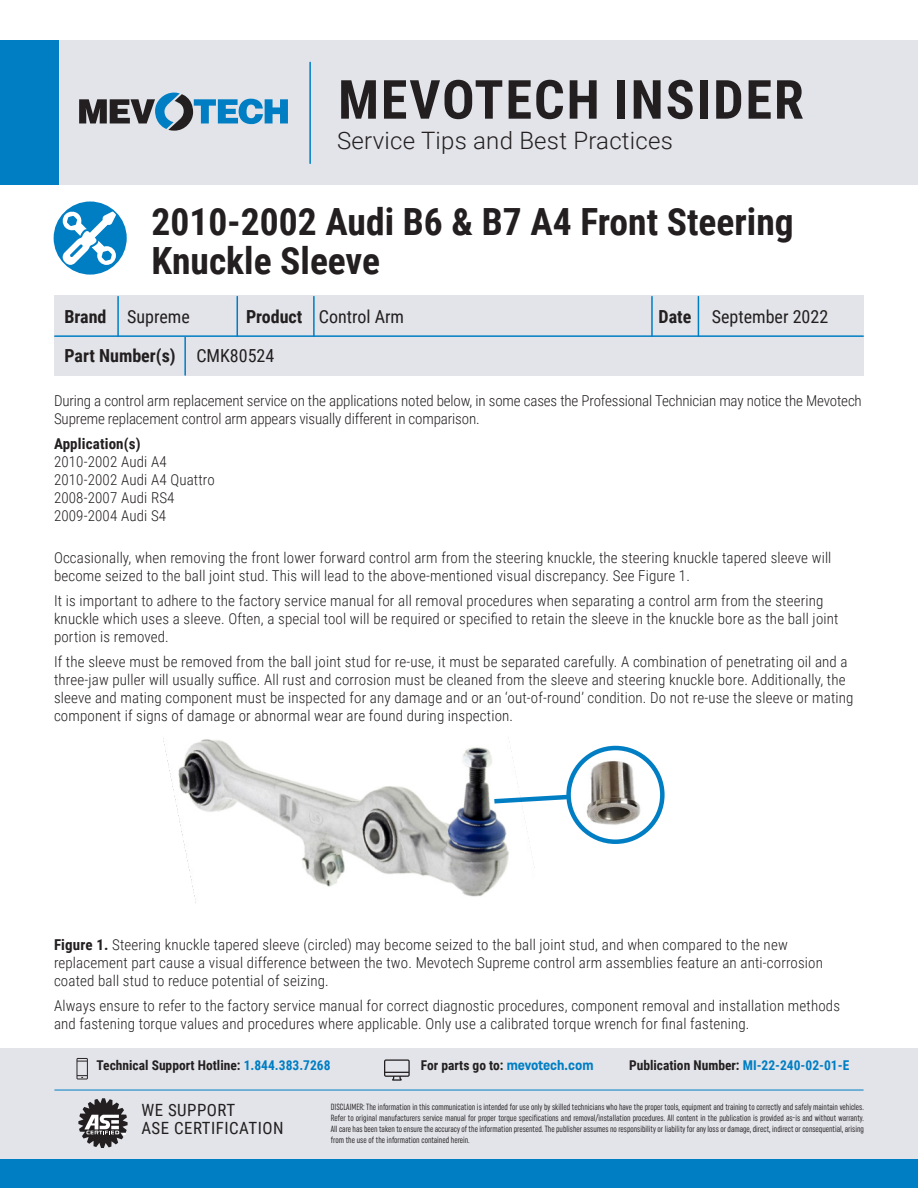
<style>
.page{position:relative;width:918px;height:1188px;background:#fff}
.page>*{position:absolute;margin:0;border:0;box-sizing:border-box;transform-origin:0 0}
.t1{font:700 54px "Roboto Condensed";letter-spacing:.035em;color:#231f20}
.t2{font:700 37.5px/39px "Roboto Condensed";color:#231f20}
.t3{font:300 24px "Roboto";letter-spacing:.01em;color:#231f20}
.t4{font:18px "Roboto Condensed";color:#231f20}
.t5{font:700 18px "Roboto Condensed";color:#231f20}
.t6{font:16.8px "Roboto Condensed";letter-spacing:.03em;color:#231f20}
.Basic_Body{font:300 15px/18px "Roboto Condensed";letter-spacing:.01em;color:#231f20}
.Basic_Body-2{font:300 15px/18px "Roboto Condensed";letter-spacing:-.01em;color:#231f20}
.t7{font:700 13.5px "Roboto Condensed";color:#231f20}
.t8{font:extra-condensed 9px/10.8px "Uniform";color:#231f20;text-align:justify}
.s1{font-weight:700}
.s2{font-weight:400}
.s3{color:#007ec4}
.s4{font-family:"Uniform Condensed";font-size:14.25px;color:#007ec4}
</style>
<div class="page">
<div style="left:54px;top:296px;width:810px;height:80px;background:#e2e4e9"></div>
<hr style="left:237px;top:297px;width:1px;height:39px;background:#007ec4">
<hr style="left:651px;top:297px;width:2px;height:39px;background:#007ec4">
<hr style="left:313px;top:297px;width:2px;height:39px;background:#007ec4">
<hr style="left:698px;top:297px;width:1px;height:39px;background:#007ec4">
<hr style="left:117px;top:297px;width:2px;height:39px;background:#007ec4">
<hr style="left:55px;top:335px;width:808px;height:2px;background:#007ec4">
<hr style="left:184px;top:337px;width:2px;height:38px;background:#007ec4">
<div style="left:0;top:1049px;width:918px;height:139px;background:#e2e4e9"></div>
<div style="left:0;top:1160px;width:918px;height:28px;background:#007ec4"></div>
<svg style="left:78px;top:1098px;width:50px;height:50px"></svg>
<svg style="left:76px;top:1058px;width:12px;height:21px"></svg>
<svg style="left:384px;top:1059px;width:26px;height:22px"></svg>
<hr style="left:55px;top:1090px;width:808px;height:1px;background:#007ec4">
<div style="left:49px;top:40px;width:869px;height:145px;background:#e2e4e9"></div>
<div style="left:0;top:40px;width:59px;height:145px;background:#007ec4"></div>
<svg style="left:79px;top:93px;width:209px;height:38px"></svg>
<hr style="left:309px;top:62px;width:2px;height:101px;background:#007ec4">
<div style="left:54px;top:202px;width:73px;height:73px;background:#007ec4;border-radius:50%"></div>
<svg style="left:62px;top:211px;width:54px;height:54px"></svg>
<img style="left:163px;top:738px;width:371px;height:165px">
<img style="left:566px;top:751px;width:99px;height:86px">
<div style="left:566px;top:746px;width:99px;height:98px;border:4px solid #007ec4;border-radius:50%"></div>
<svg style="left:490px;top:792px;width:83px;height:14px"></svg>
<p class="t1" style="left:338px;top:62px;width:467px">MEVOTECH INSIDER</p>
<p class="t3" style="left:337px;top:123px;width:337px">Service Tips and Best Practices</p>
<p class="t2" style="left:151px;top:201px;width:644px">2010-2002 Audi B6 &amp; B7 A4 Front Steering<br>Knuckle Sleeve</p>
<p class="t4" style="left:64px;top:304px;width:127px"><span class="s1">Brand</span> Supreme</p>
<p class="t4" style="left:246px;top:304px;width:160px"><span class="s1">Product</span> Control Arm</p>
<p class="t4" style="left:658px;top:304px;width:171px"><span class="s1">Date</span> September 2022</p>
<p class="t5" style="left:64px;top:343px;width:211px">Part Number(s) <span class="s2">CMK80524</span></p>
<p class="Basic_Body-2" style="left:54px;top:391px;width:809px">During a control arm replacement service on the applications noted below, in some cases the Professional Technician may notice the Mevotech<br>Supreme replacement control arm appears visually different in comparison.</p>
<p class="Basic_Body" style="left:54px;top:434px;width:162px"><span class="s1">Application(s)<br></span>2010-2002 Audi A4<br>2010-2002 Audi A4 Quattro<br>2008-2007 Audi RS4<br>2009-2004 Audi S4</p>
<p class="Basic_Body" style="left:54px;top:548px;width:779px">Occasionally, when removing the front lower forward control arm from the steering knuckle, the steering knuckle tapered sleeve will become seized to the ball joint stud. This will lead to the above-mentioned visual discrepancy. See Figure 1.</p>
<p class="Basic_Body" style="left:54px;top:591px;width:786px">It is important to adhere to the factory service manual for all removal procedures when separating a control arm from the steering knuckle which uses a sleeve. Often, a special tool will be required or specified to retain the sleeve in the knuckle bore as the ball joint portion is removed.</p>
<p class="Basic_Body" style="left:54px;top:652px;width:801px">If the sleeve must be removed from the ball joint stud for re-use, it must be separated carefully. A combination of penetrating oil and a three-jaw puller will usually suffice. All rust and corrosion must be cleaned from the sleeve and steering knuckle bore. Additionally, the sleeve and mating component must be inspected for any damage and or an ‘out-of-round’ condition. Do not re-use the sleeve or mating component if signs of damage or abnormal wear are found during inspection.</p>
<p class="Basic_Body" style="left:54px;top:935px;width:770px"><span class="s1">Figure 1.</span> Steering knuckle tapered sleeve (circled) may become seized to the ball joint stud, and when compared to the new replacement part cause a visual difference between the two. Mevotech Supreme control arm assemblies feature an anti-corrosion coated ball stud to reduce potential of seizing.</p>
<p class="Basic_Body" style="left:54px;top:996px;width:788px">Always ensure to refer to the factory service manual for correct diagnostic procedures, component removal and installation methods and fastening torque values and procedures where applicable. Only use a calibrated torque wrench for final fastening.</p>
<p class="t7" style="left:97px;top:1055px;width:236px">Technical Support Hotline: <span class="s3">1.844.383.7268</span></p>
<p class="t7" style="left:421px;top:1055px;width:174px">For parts go to: <span class="s4">mevotech.com</span></p>
<p class="t7" style="left:629px;top:1055px;width:222px">Publication Number: <span class="s3">MI-22-240-02-01-E</span></p>
<p class="t6" style="left:141px;top:1098px;width:95px">WE SUPPORT</p>
<p class="t6" style="left:141px;top:1116px;width:144px">ASE CERTIFICATION</p>
<p class="t8" style="left:331px;top:1102px;width:535px">DISCLAIMER: The information in this communication is intended for use only by skilled technicians who have the proper tools, equipment and training to correctly and safely maintain vehicles.<br>Refer to original manufacturers service manual for proper torque specifications and removal/installation procedures. All content in the publication is provided as-is and without warranty.<br>All care has been taken to ensure the accuracy of the information presented. The publisher assumes no responsibility or liability for any loss or damage, direct, indirect or consequential, arising from the use of the information contained herein.</p>
</div>
